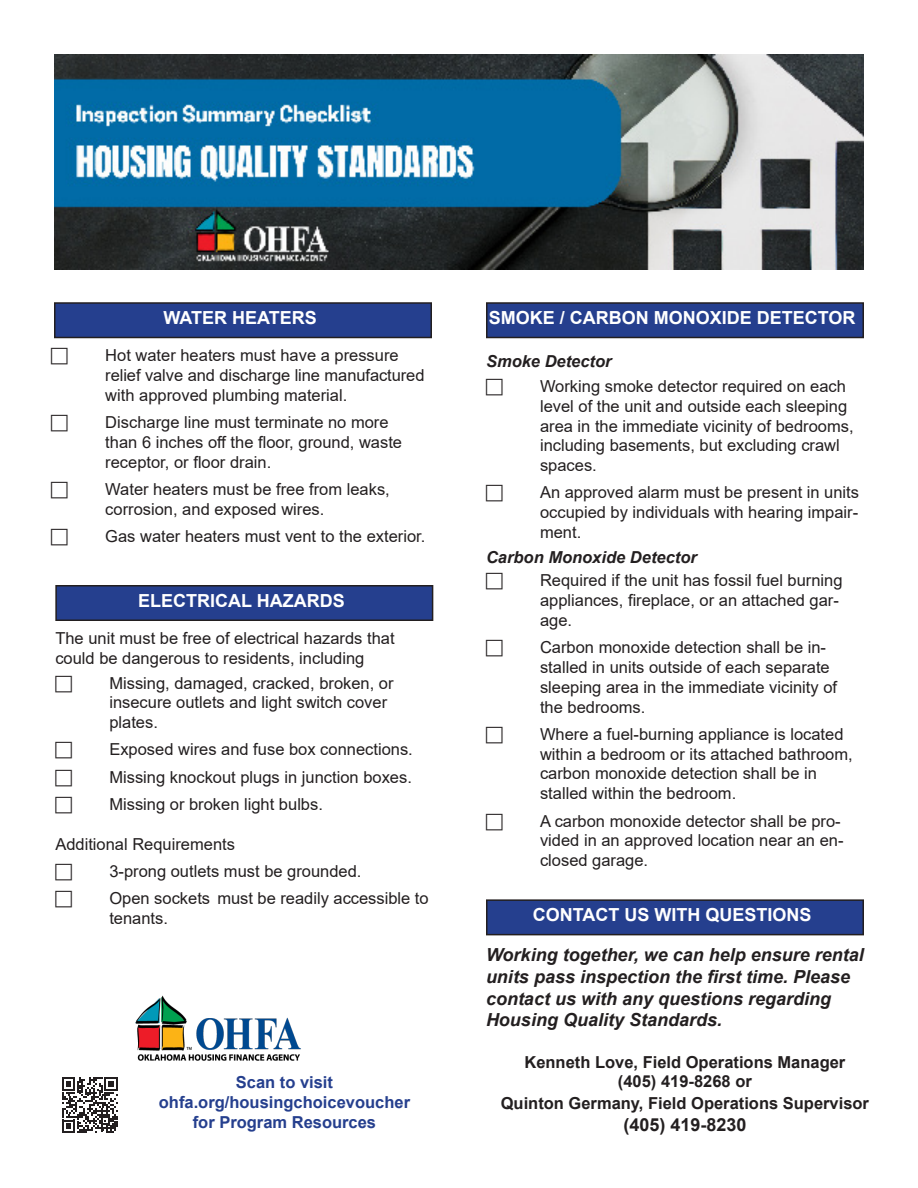
<style>
.page{position:relative;width:918px;height:1188px;background:#fff}
.page>*{position:absolute;margin:0;border:0;box-sizing:border-box;transform-origin:0 0}
.t1{font:italic 700 18px/21.6px "Arial";color:#231f20}
.t2{font:700 18px "Arial";color:#fff}
.t3{font:700 18px "Arial";color:#231f20}
.t4{font:16.5px/19.8px "Arial";color:#231f20}
.t5{font:700 16.5px "Arial";color:#231f20}
.t6{font:700 16.5px "Arial";color:#253f8e}
.t7{font:italic 700 16.5px "Arial";color:#231f20}
</style>
<div class="page">
<div style="left:487px;top:303px;width:376px;height:35px;background:#253f8e"></div>
<div style="left:486px;top:302px;width:378px;height:36px;border:2px solid #231f20"></div>
<div style="left:487px;top:900px;width:376px;height:35px;background:#253f8e"></div>
<div style="left:486px;top:899px;width:378px;height:36px;border:2px solid #231f20"></div>
<img style="left:135px;top:995px;width:166px;height:66px">
<svg style="left:62px;top:1077px;width:56px;height:56px"></svg>
<div style="left:55px;top:303px;width:376px;height:35px;background:#253f8e"></div>
<div style="left:54px;top:302px;width:378px;height:36px;border:2px solid #231f20"></div>
<div style="left:56px;top:586px;width:377px;height:34px;background:#253f8e"></div>
<div style="left:55px;top:585px;width:378px;height:36px;border:2px solid #231f20"></div>
<img style="left:54px;top:54px;width:810px;height:216px">
<p class="t2" style="left:164px;top:305px;width:155px">WATER HEATERS</p>
<p class="t4" style="left:105px;top:346px;width:321px">Hot water heaters must have a pressure relief valve and discharge line manufactured with approved plumbing material.</p>
<p class="t4" style="left:105px;top:412px;width:298px">Discharge line must terminate no more than 6 inches off the floor, ground, waste receptor, or floor drain.</p>
<p class="t4" style="left:105px;top:479px;width:286px">Water heaters must be free from leaks, corrosion, and exposed wires.</p>
<p class="t4" style="left:105px;top:526px;width:322px">Gas water heaters must vent to the exterior.</p>
<p class="t2" style="left:138px;top:587px;width:208px">ELECTRICAL HAZARDS</p>
<p class="t4" style="left:55px;top:629px;width:341px">The unit must be free of electrical hazards that could be dangerous to residents, including</p>
<p class="t4" style="left:109px;top:673px;width:286px">Missing, damaged, cracked, broken, or insecure outlets and light switch cover plates.</p>
<p class="t4" style="left:109px;top:740px;width:305px">Exposed wires and fuse box connections.</p>
<p class="t4" style="left:109px;top:767px;width:304px">Missing knockout plugs in junction boxes.</p>
<p class="t4" style="left:109px;top:794px;width:215px">Missing or broken light bulbs.</p>
<p class="t4" style="left:55px;top:834px;width:181px">Additional Requirements</p>
<p class="t4" style="left:109px;top:861px;width:254px">3-prong outlets must be grounded.</p>
<p class="t4" style="left:109px;top:888px;width:321px">Open sockets must be readily accessible to tenants.</p>
<p class="t6" style="left:236px;top:1071px;width:99px">Scan to visit</p>
<p class="t6" style="left:159px;top:1091px;width:253px">ohfa.org/housingchoicevoucher</p>
<p class="t6" style="left:193px;top:1111px;width:185px">for Program Resources</p>
<p class="t2" style="left:489px;top:305px;width:368px">SMOKE / CARBON MONOXIDE DETECTOR</p>
<p class="t7" style="left:486px;top:351px;width:127px">Smoke Detector</p>
<p class="t4" style="left:540px;top:376px;width:315px">Working smoke detector required on each level of the unit and outside each sleeping area in the immediate vicinity of bedrooms, including basements, but excluding crawl spaces.</p>
<p class="t4" style="left:540px;top:483px;width:321px;text-align:justify">An approved alarm must be present in units occupied by individuals with hearing impair&shy;ment.</p>
<p class="t7" style="left:486px;top:546px;width:212px">Carbon Monoxide Detector</p>
<p class="t4" style="left:540px;top:570px;width:304px">Required if the unit has fossil fuel burning appliances, fireplace, or an attached gar&shy;age.</p>
<p class="t4" style="left:540px;top:637px;width:299px">Carbon monoxide detection shall be in&shy;stalled in units outside of each separate sleeping area in the immediate vicinity of the bedrooms.</p>
<p class="t4" style="left:540px;top:724px;width:314px">Where a fuel-burning appliance is located within a bedroom or its attached bathroom, carbon monoxide detection shall be in stalled within the bedroom.</p>
<p class="t4" style="left:540px;top:811px;width:305px">A carbon monoxide detector shall be pro&shy;vided in an approved location near an en&shy;closed garage.</p>
<p class="t2" style="left:533px;top:902px;width:280px">CONTACT US WITH QUESTIONS</p>
<p class="t1" style="left:486px;top:945px;width:379px">Working together, we can help ensure rental units pass inspection the first time. Please contact us with any questions regarding Housing Quality Standards.</p>
<p class="t5" style="left:524px;top:1050px;width:322px">Kenneth Love, Field Operations Manager</p>
<p class="t5" style="left:618px;top:1070px;width:135px">(405) 419-8268 or</p>
<p class="t5" style="left:501px;top:1092px;width:370px">Quinton Germany, Field Operations Supervisor</p>
<p class="t3" style="left:623px;top:1112px;width:125px">(405) 419-8230</p>
</div>
